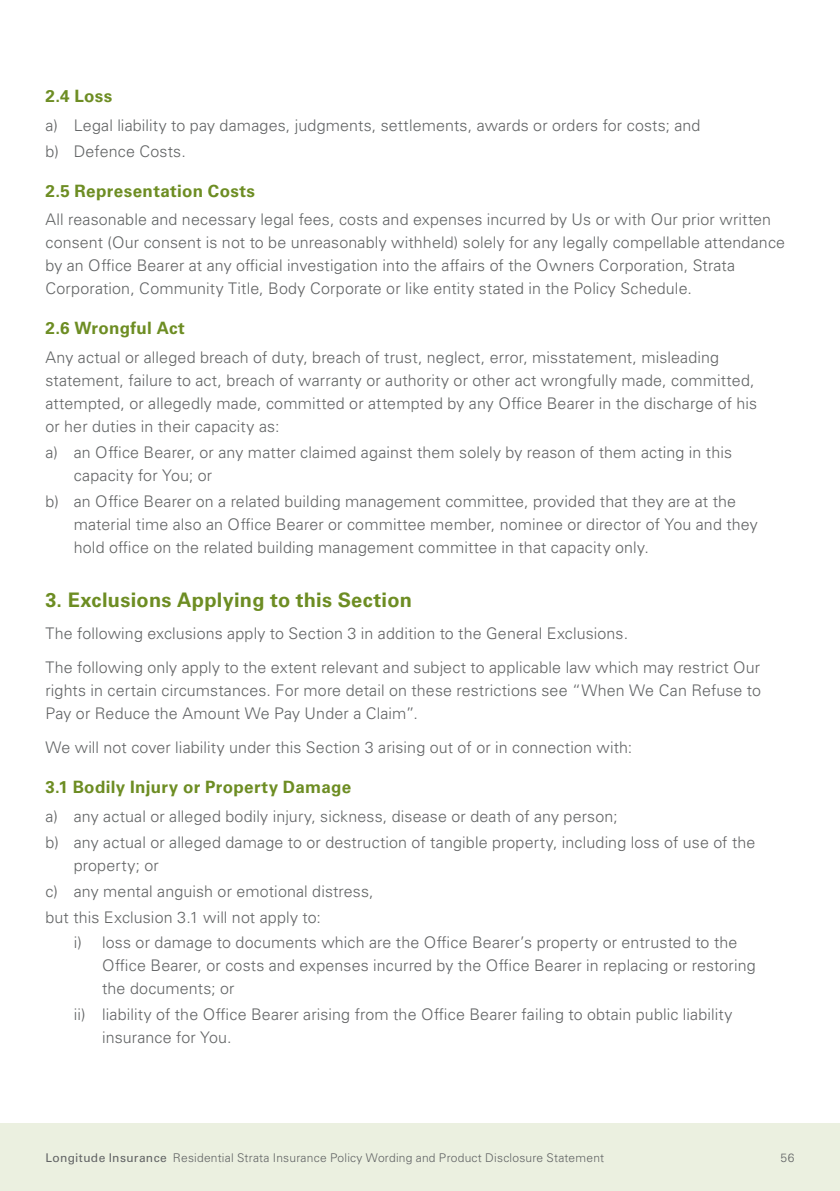
<style>
.page{position:relative;width:840px;height:1191px;background:#fff}
.page>*{position:absolute;margin:0;border:0;box-sizing:border-box;transform-origin:0 0}
.t1{font:700 20px "Univers LT Pro 65";letter-spacing:.015em;color:#6d8d23}
.t2{font:700 17px "Univers LT Pro 65";letter-spacing:.02em;color:#6d8d23}
.t3{font:300 16px/23px "Univers LT Pro 45";letter-spacing:.01em;color:#626465}
.t4{font:300 12px "Univers LT Pro 45";letter-spacing:.02em;color:#626465}
.s1{font-family:"Univers LT Pro 55 Roman";font-weight:400}
</style>
<div class="page">
<div style="left:0;top:1123px;width:839px;height:68px;background:#ebf0e0"></div>
<p class="t2" style="left:45px;top:84px;width:69px">2.4 Loss</p>
<p class="t3" style="left:45px;top:112px;width:656px;line-height:25.8px">a) Legal liability to pay damages, judgments, settlements, awards or orders for costs; and b) Defence Costs.</p>
<p class="t2" style="left:45px;top:179px;width:211px">2.5 Representation Costs</p>
<p class="t3" style="left:45px;top:208px;width:740px">All reasonable and necessary legal fees, costs and expenses incurred by Us or with Our prior written consent (Our consent is not to be unreasonably withheld) solely for any legally compellable attendance by an Office Bearer at any official investigation into the affairs of the Owners Corporation, Strata Corporation, Community Title, Body Corporate or like entity stated in the Policy Schedule.</p>
<p class="t2" style="left:45px;top:316px;width:141px">2.6 Wrongful Act</p>
<p class="t3" style="left:45px;top:345px;width:713px">Any actual or alleged breach of duty, breach of trust, neglect, error, misstatement, misleading statement, failure to act, breach of warranty or authority or other act wrongfully made, committed, attempted, or allegedly made, committed or attempted by any Office Bearer in the discharge of his or her duties in their capacity as:</p>
<p class="t3" style="left:74px;top:440px;width:659px;text-indent:-28px">a) an Office Bearer, or any matter claimed against them solely by reason of them acting in this capacity for You; or</p>
<p class="t3" style="left:74px;top:489px;width:685px;text-indent:-28px">b) an Office Bearer on a related building management committee, provided that they are at the material time also an Office Bearer or committee member, nominee or director of You and they hold office on the related building management committee in that capacity only.</p>
<p class="t1" style="left:45px;top:586px;width:368px">3. Exclusions Applying to this Section</p>
<p class="t3" style="left:45px;top:615px;width:716px;line-height:34.4px">The following exclusions apply to Section 3 in addition to the General Exclusions.<br>The following only apply to the extent relevant and subject to applicable law which may restrict Our</p>
<p class="t3" style="left:45px;top:678px;width:716px">rights in certain circumstances. For more detail on these restrictions see “When We Can Refuse to<br>Pay or Reduce the Amount We Pay Under a Claim”.</p>
<p class="t3" style="left:45px;top:735px;width:588px">We will not cover liability under this Section 3 arising out of or in connection with:</p>
<p class="t2" style="left:45px;top:775px;width:307px">3.1 Bodily Injury or Property Damage</p>
<p class="t3" style="left:45px;top:803px;width:711px;line-height:25.8px">a) any actual or alleged bodily injury, sickness, disease or death of any person;<br>b) any actual or alleged damage to or destruction of tangible property, including loss of use of the</p>
<p class="t3" style="left:45px;top:852px;width:329px;line-height:25.8px;text-indent:28px">property; or<br>c) any mental anguish or emotional distress, but this Exclusion 3.1 will not apply to:</p>
<p class="t3" style="left:102px;top:931px;width:654px;text-indent:-28px">i) loss or damage to documents which are the Office Bearer’s property or entrusted to the<br>Office Bearer, or costs and expenses incurred by the Office Bearer in replacing or restoring the documents; or</p>
<p class="t3" style="left:102px;top:1002px;width:631px;text-indent:-28px">ii) liability of the Office Bearer arising from the Office Bearer failing to obtain public liability insurance for You.</p>
<p class="t4" style="left:45px;top:1149px;width:560px"><span class="s1">Longitude Insurance</span> Residential Strata Insurance Policy Wording and Product Disclosure Statement</p>
<p class="t4" style="left:780px;top:1149px;width:15px">56</p>
</div>
